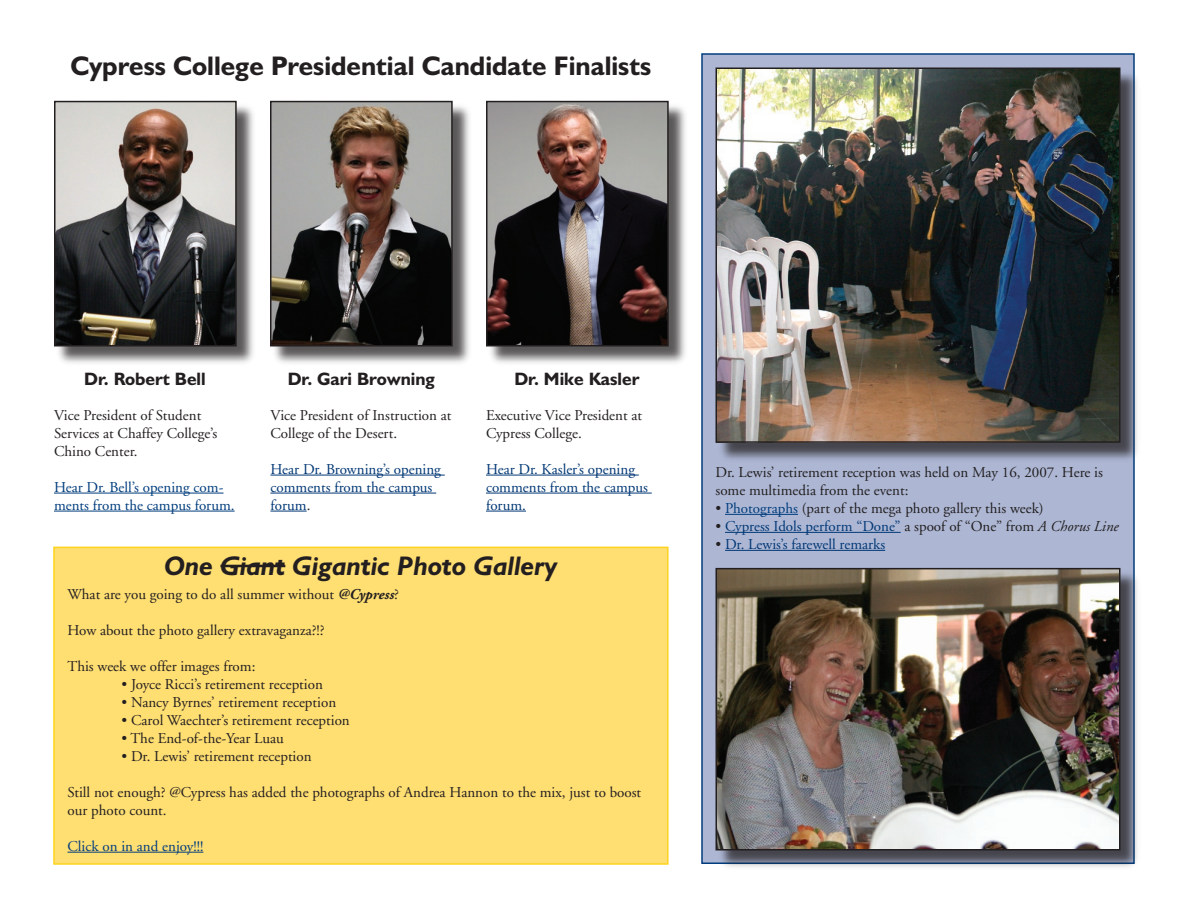
<style>
.page{position:relative;width:1188px;height:918px;background:#fff}
.page>*{position:absolute;margin:0;border:0;box-sizing:border-box;transform-origin:0 0}
.t1{font:700 27px "Humanist 521 BT";color:#231f20}
.t2{font:italic 700 27px "Humanist 521 BT";color:#231f20}
.t3{font:700 18px "Humanist 521 BT";color:#231f20}
.t4{font:15px/18px "Adobe Garamond";color:#231f20}
.t5{font:15px/18px "Adobe Garamond";color:#013775}
.t6{font:15px/18px "Adobe Garamond";color:#013d7d}
.s1{color:#231f20}
.s2{font-weight:700;font-style:italic}
.s3{color:#013d7d}
.s4{font-style:italic;color:#231f20}
</style>
<div class="page">
<div style="left:56px;top:102px;width:200px;height:264px;background:#231f20;opacity:.75"></div>
<img style="left:57px;top:104px;width:177px;height:239px">
<div style="left:54px;top:101px;width:183px;height:245px;border:2px solid #231f20"></div>
<div style="left:272px;top:102px;width:200px;height:264px;background:#231f20;opacity:.75"></div>
<img style="left:273px;top:104px;width:177px;height:239px">
<div style="left:270px;top:101px;width:183px;height:245px;border:2px solid #231f20"></div>
<div style="left:488px;top:102px;width:200px;height:264px;background:#231f20;opacity:.75"></div>
<img style="left:489px;top:104px;width:177px;height:239px">
<div style="left:486px;top:101px;width:183px;height:245px;border:2px solid #231f20"></div>
<hr style="left:54px;top:493px;width:170px;height:1px;background:#013d7d">
<hr style="left:54px;top:511px;width:181px;height:1px;background:#013d7d">
<hr style="left:270px;top:475px;width:175px;height:1px;background:#013775">
<hr style="left:270px;top:493px;width:166px;height:1px;background:#013775">
<hr style="left:270px;top:511px;width:37px;height:1px;background:#013775">
<hr style="left:486px;top:475px;width:153px;height:1px;background:#013775">
<hr style="left:486px;top:493px;width:166px;height:1px;background:#013775">
<hr style="left:486px;top:511px;width:40px;height:1px;background:#013775">
<div style="left:702px;top:54px;width:432px;height:809px;background:#adb7d4"></div>
<div style="left:717px;top:69px;width:423px;height:393px;background:#231f20;opacity:.75"></div>
<img style="left:719px;top:71px;width:398px;height:369px">
<div style="left:716px;top:68px;width:404px;height:375px;border:2px solid #231f20"></div>
<div style="left:717px;top:569px;width:423px;height:301px;background:#231f20;opacity:.75"></div>
<img style="left:719px;top:571px;width:398px;height:276px">
<div style="left:716px;top:568px;width:404px;height:282px;border:2px solid #231f20"></div>
<hr style="left:725px;top:514px;width:73px;height:1px;background:#013d7d">
<hr style="left:725px;top:532px;width:176px;height:1px;background:#013775">
<hr style="left:725px;top:550px;width:160px;height:1px;background:#013775">
<div style="left:54px;top:547px;width:614px;height:317px;background:#ffde72"></div>
<div style="left:53px;top:547px;width:616px;height:318px;border:2px solid #fed41d"></div>
<hr style="left:221px;top:565px;width:64px;height:2px;background:#231f20">
<hr style="left:68px;top:852px;width:135px;height:1px;background:#013d7d">
<h1 class="t1" style="left:71px;top:49px;width:582px">Cypress College Presidential Candidate Finalists</h1>
<p class="t3" style="left:84px;top:367px;width:123px">Dr. Robert Bell</p>
<p class="t3" style="left:288px;top:367px;width:149px">Dr. Gari Browning</p>
<p class="t3" style="left:514px;top:367px;width:126px">Dr. Mike Kasler</p>
<p class="t4" style="left:54px;top:406px;width:165px">Vice President of Student<br>Services at Chaffey College’s<br>Chino Center.</p>
<p class="t6" style="left:54px;top:478px;width:182px">Hear Dr. Bell’s opening com&shy;ments from the campus forum.</p>
<p class="t4" style="left:270px;top:406px;width:183px">Vice President of Instruction at<br>College of the Desert.</p>
<p class="t5" style="left:270px;top:460px;width:172px">Hear Dr. Browning’s opening comments from the campus forum<span class="s1">.</span></p>
<p class="t4" style="left:486px;top:406px;width:158px">Executive Vice President at<br>Cypress College.</p>
<p class="t5" style="left:486px;top:460px;width:164px">Hear Dr. Kasler’s opening comments from the campus forum.</p>
<h1 class="t2" style="left:164px;top:549px;width:394px">One Giant Gigantic Photo Gallery</h1>
<p class="t4" style="left:68px;top:585px;width:333px">What are you going to do all summer without <span class="s2">@Cypress</span>?</p>
<p class="t4" style="left:68px;top:621px;width:259px">How about the photo gallery extravaganza?!?</p>
<p class="t4" style="left:68px;top:657px;width:189px">This week we offer images from:</p>
<p class="t4" style="left:122px;top:675px;width:203px">• Joyce Ricci’s retirement reception</p>
<p class="t4" style="left:122px;top:693px;width:216px">• Nancy Byrnes’ retirement reception</p>
<p class="t4" style="left:122px;top:711px;width:230px">• Carol Waechter’s retirement reception</p>
<p class="t4" style="left:122px;top:729px;width:164px">• The End-of-the-Year Luau</p>
<p class="t4" style="left:122px;top:747px;width:192px">• Dr. Lewis’ retirement reception</p>
<p class="t4" style="left:68px;top:783px;width:575px">Still not enough? @Cypress has added the photographs of Andrea Hannon to the mix, just to boost our photo count.</p>
<p class="t6" style="left:68px;top:837px;width:137px">Click on in and enjoy!!!</p>
<p class="t4" style="left:716px;top:464px;width:389px">Dr. Lewis’ retirement reception was held on May 16, 2007. Here is some multimedia from the event:</p>
<p class="t4" style="left:716px;top:500px;width:330px">• <span class="s3">Photographs</span> (part of the mega photo gallery this week)</p>
<p class="t5" style="left:716px;top:518px;width:405px"><span class="s1">•</span> Cypress Idols perform “Done” <span class="s1">a spoof of “One” from</span> <span class="s4">A Chorus Line</span></p>
<p class="t5" style="left:715px;top:536px;width:171px"><span class="s1">•</span> Dr. Lewis’s farewell remarks</p>
</div>
